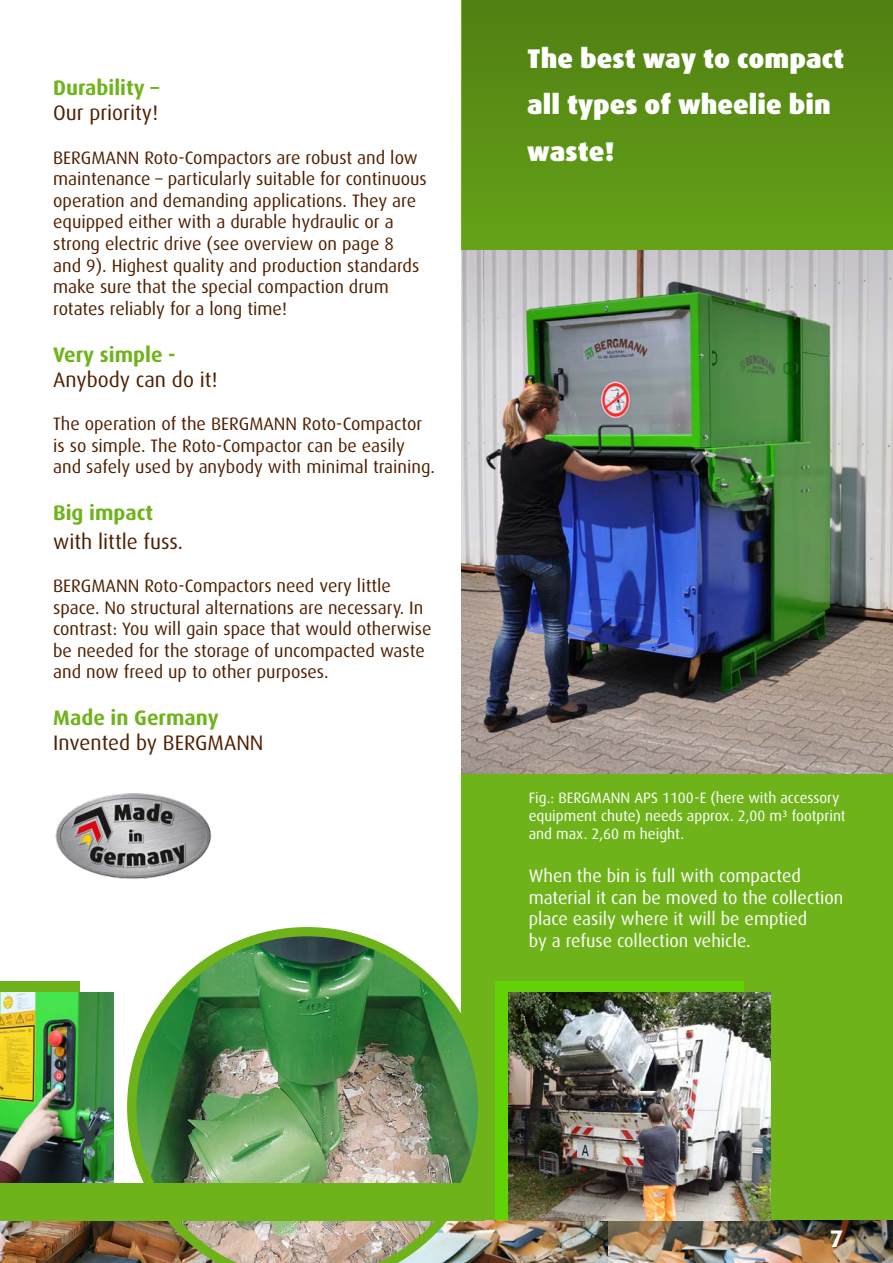
<style>
.page{position:relative;width:893px;height:1263px;background:#fff}
.page>*{position:absolute;margin:0;border:0;box-sizing:border-box;transform-origin:0 0}
.t1{font:900 27px/46.5px "Dax";color:#fff}
.t2{font:700 24px "Dax";color:#fff}
.t3{font:21px "Dax";color:#4f2000}
.t4{font:700 21px "Dax";color:#6fb31b}
.t5{font:18px/21.6px "Dax";color:#4f2000}
.t6{font:18px/21.6px "Dax";color:#fff}
.t7{font:15px/18px "Dax";color:#fff}
</style>
<div class="page">
<img style="left:0;top:1219px;width:582px;height:44px">
<img style="left:582px;top:1219px;width:311px;height:44px">
<hr style="left:0;top:0;width:1px;height:646px;background:#aace77">
<div style="left:462px;top:0;width:431px;height:1219px;background:#6fb31b"></div>
<img style="left:462px;top:361px;width:431px;height:413px">
<svg style="left:462px;top:0;width:431px;height:361px;background:#6f993f"></svg>
<img style="left:55px;top:793px;width:157px;height:86px">
<div style="left:495px;top:981px;width:249px;height:239px;background:linear-gradient(to right,#60d205,#60d205)"></div>
<div style="left:0;top:981px;width:79px;height:209px;background:#6fb31b"></div>
<img style="left:0;top:993px;width:114px;height:190px">
<img style="left:509px;top:993px;width:262px;height:227px">
<img style="left:127px;top:927px;width:360px;height:336px">
<div style="left:0;top:1183px;width:485px;height:37px;background:#6fb31b"></div>
<p class="t4" style="left:53px;top:76px;width:108px">Durability –</p>
<p class="t3" style="left:53px;top:101px;width:106px">Our priority!</p>
<p class="t5" style="left:53px;top:147px;width:375px">BERGMANN Roto-Compactors are robust and low maintenance – particularly suitable for continuous operation and demanding applications. They are equipped either with a durable hydraulic or a strong electric drive (see overview on page 8<br>and 9). Highest quality and production standards make sure that the special compaction drum rotates reliably for a long time!</p>
<p class="t4" style="left:53px;top:342px;width:124px">Very simple -</p>
<p class="t3" style="left:53px;top:368px;width:166px">Anybody can do it!</p>
<p class="t5" style="left:53px;top:413px;width:383px">The operation of the BERGMANN Roto-Compactor is so simple. The Roto-Compactor can be easily and safely used by anybody with minimal training.</p>
<p class="t4" style="left:53px;top:501px;width:102px">Big impact</p>
<p class="t3" style="left:53px;top:530px;width:131px">with little fuss.</p>
<p class="t5" style="left:53px;top:575px;width:380px">BERGMANN Roto-Compactors need very little space. No structural alternations are necessary. In contrast: You will gain space that would otherwise be needed for the storage of uncompacted waste and now freed up to other purposes.</p>
<p class="t4" style="left:53px;top:706px;width:167px">Made in Germany</p>
<p class="t3" style="left:53px;top:731px;width:212px">Invented by BERGMANN</p>
<h1 class="t1" style="left:527px;top:36px;width:318px">The best way to compact all types of wheelie bin waste!</h1>
<p class="t7" style="left:529px;top:789px;width:319px">Fig.: BERGMANN APS 1100-E (here with accessory equipment chute) needs approx. 2,00 m³ footprint and max. 2,60 m height.</p>
<p class="t6" style="left:529px;top:865px;width:316px">When the bin is full with compacted material it can be moved to the collection place easily where it will be emptied<br>by a refuse collection vehicle.</p>
<h2 class="t2" style="left:830px;top:1225px;width:15px">7</h2>
</div>
